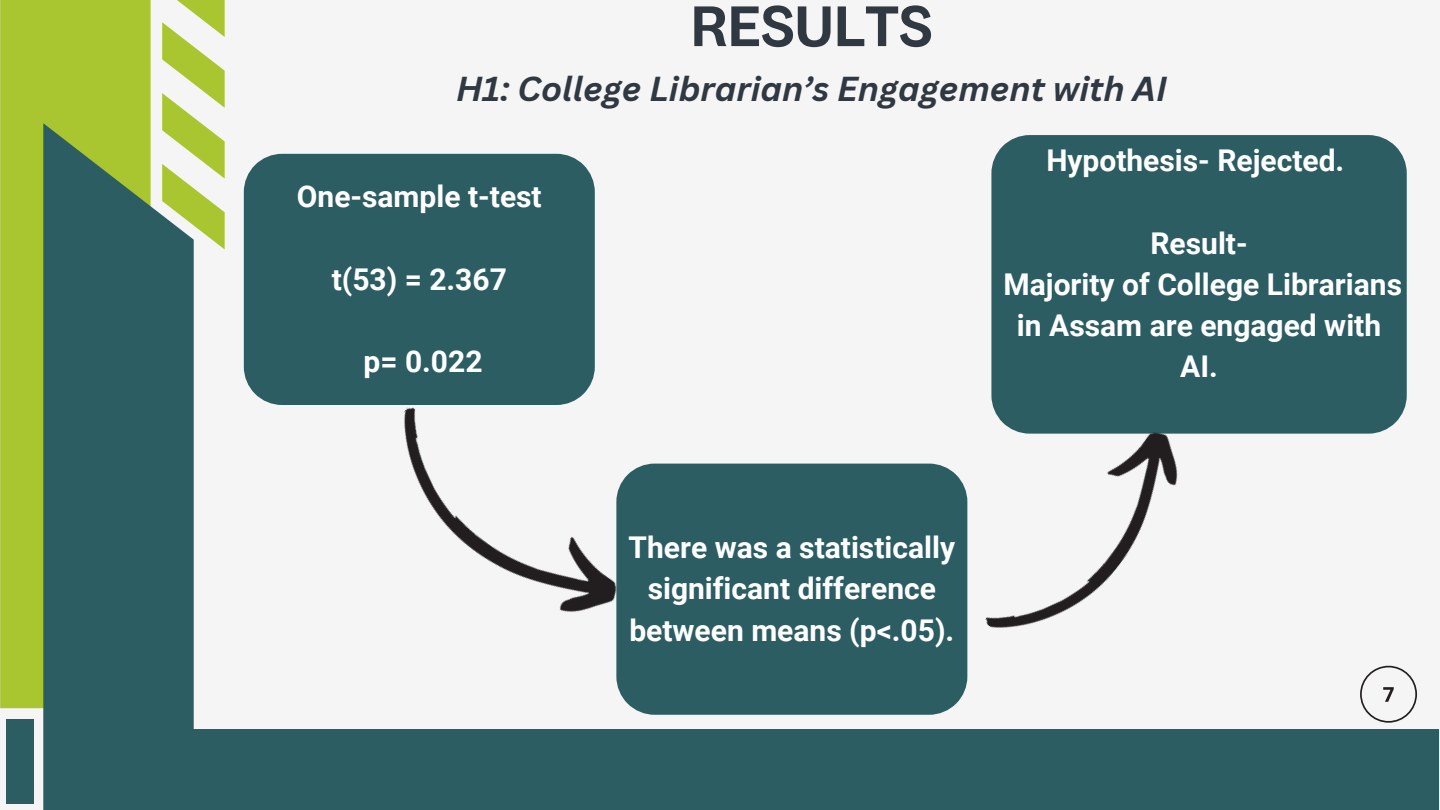
<style>
.page{position:relative;width:1440px;height:810px;background:#f5f5f5}
.page>*{position:absolute;margin:0;border:0;box-sizing:border-box;transform-origin:0 0}
.t1{font:700 56.7px "Body Grotesque";color:#303841}
.t2{font:italic 700 33.7px "Canva Sans";color:#303841}
.t3{font:700 30px/41.2px "Roboto";color:#fff;text-align:center}
</style>
<div class="page">
<div style="left:184px;top:729px;width:1255px;height:81px;background:#2c5d63"></div>
<svg style="left:162px;top:0;width:63px;height:249px"></svg>
<div style="left:0;top:0;width:151px;height:708px;background:#a9c52f"></div>
<svg style="left:43px;top:123px;width:151px;height:687px;background:#396763"></svg>
<div style="left:6px;top:719px;width:28px;height:85px;background:#2c5d63"></div>
<svg style="left:1360px;top:666px;width:57px;height:57px"></svg>
<div style="left:244px;top:154px;width:351px;height:251px;background:#2c5d63"></div>
<div style="left:616px;top:464px;width:351px;height:251px;background:#2c5d63"></div>
<div style="left:991px;top:135px;width:416px;height:299px;background:#2c5d63"></div>
<img style="left:404px;top:407px;width:228px;height:234px">
<img style="left:985px;top:416px;width:219px;height:212px">
<p class="t1" style="left:690px;top:-6px;width:244px">RESULTS</p>
<p class="t2" style="left:456px;top:65px;width:712px">H1: College Librarian’s Engagement with AI</p>
<p class="t3" style="left:297px;top:176px;width:246px">One-sample t-test</p>
<h2 class="t3" style="left:332px;top:259px;width:177px">t(53) = 2.367</h2>
<p class="t3" style="left:364px;top:341px;width:121px">p= 0.022</p>
<p class="t3" style="left:1046px;top:140px;width:300px">Hypothesis- Rejected.</p>
<p class="t3" style="left:1150px;top:223px;width:99px">Result-</p>
<p class="t3" style="left:1004px;top:264px;width:400px">Majority of College Librarians in Assam are engaged with<br>AI.</p>
<p class="t3" style="left:629px;top:527px;width:328px">There was a statistically significant difference between means (p&lt;.05).</p>
</div>
